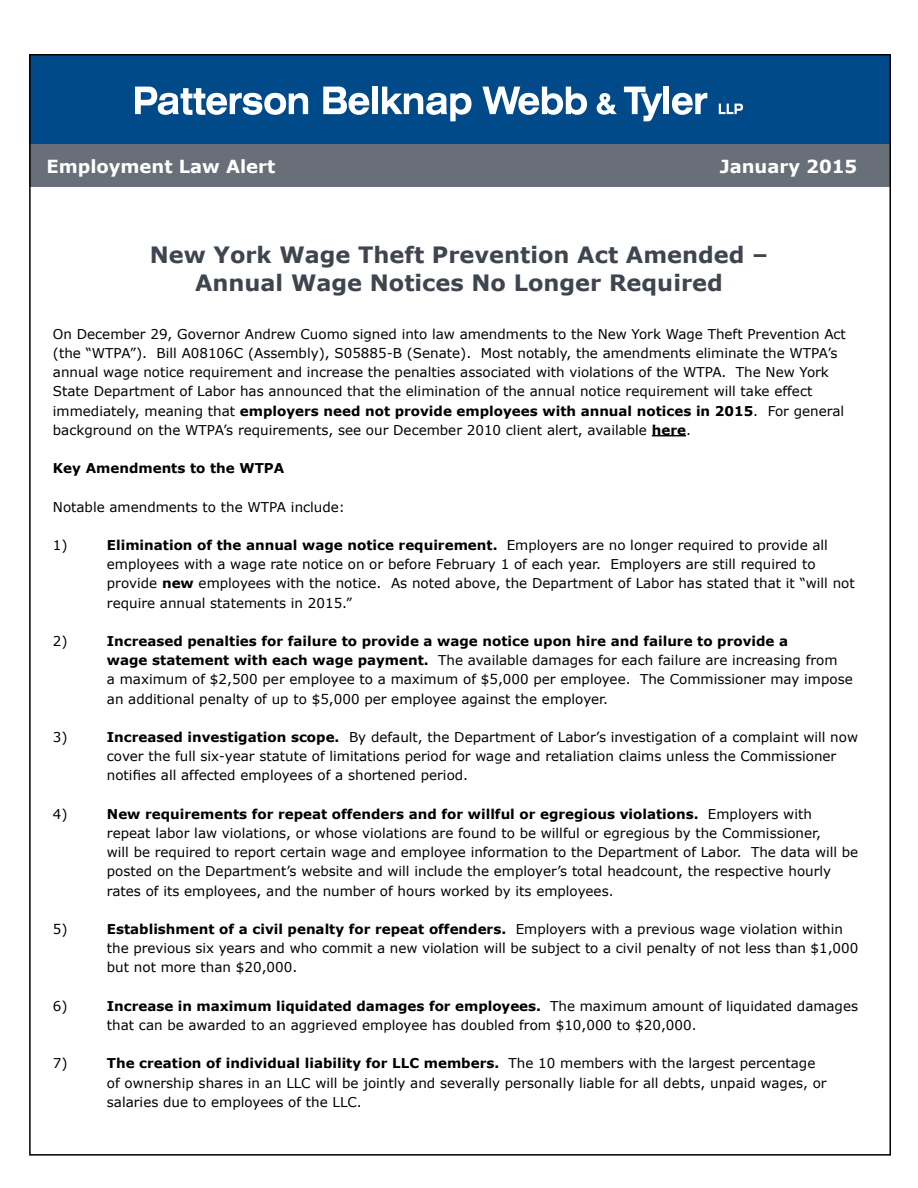
<style>
.page{position:relative;width:918px;height:1188px;background:#fff}
.page>*{position:absolute;margin:0;border:0;box-sizing:border-box;transform-origin:0 0}
.t1{font:700 22.5px/28.5px "Verdana";color:#3f454f;text-align:center}
.t2{font:700 18px "Verdana";color:#fff}
.t3{font:13.5px/19.2px "Verdana";color:#000}
.t4{font:700 13.5px "Verdana";color:#000}
.s1{font-weight:700}
</style>
<div class="page">
<div style="left:29px;top:54px;width:862px;height:106px;background:#004a8a"></div>
<div style="left:29px;top:145px;width:862px;height:42px;background:#696f78"></div>
<hr style="left:652px;top:435px;width:34px;height:1px;background:#000">
<svg style="left:135px;top:87px;width:173px;height:28px"></svg>
<svg style="left:323px;top:87px;width:46px;height:28px"></svg>
<div style="left:372px;top:87px;width:6px;height:27px;background:#fff"></div>
<svg style="left:382px;top:87px;width:90px;height:34px"></svg>
<svg style="left:482px;top:87px;width:105px;height:28px"></svg>
<svg style="left:597px;top:93px;width:20px;height:22px"></svg>
<svg style="left:624px;top:87px;width:38px;height:34px"></svg>
<div style="left:664px;top:87px;width:5px;height:27px;background:#fff"></div>
<svg style="left:672px;top:93px;width:35px;height:22px"></svg>
<svg style="left:719px;top:104px;width:24px;height:10px"></svg>
<h2 class="t2" style="left:46px;top:154px;width:230px">Employment Law Alert</h2>
<h2 class="t2" style="left:720px;top:154px;width:139px">January 2015</h2>
<h1 class="t1" style="left:150px;top:240px;width:620px">New York Wage Theft Prevention Act Amended –<br>Annual Wage Notices No Longer Required</h1>
<p class="t3" style="left:53px;top:324px;width:795px">On December 29, Governor Andrew Cuomo signed into law amendments to the New York Wage Theft Prevention Act (the “WTPA”). Bill A08106C (Assembly), S05885-B (Senate). Most notably, the amendments eliminate the WTPA’s annual wage notice requirement and increase the penalties associated with violations of the WTPA. The New York State Department of Labor has announced that the elimination of the annual notice requirement will take effect immediately, meaning that <span class="s1">employers need not provide employees with annual notices in 2015</span>. For general background on the WTPA’s requirements, see our December 2010 client alert, available <span class="s1">here</span>.</p>
<p class="t4" style="left:53px;top:459px;width:233px">Key Amendments to the WTPA</p>
<p class="t3" style="left:53px;top:497px;width:294px">Notable amendments to the WTPA include:</p>
<p class="t3" style="left:53px;top:535px;width:16px">1)</p>
<p class="t3" style="left:107px;top:535px;width:749px"><span class="s1">Elimination of the annual wage notice requirement.</span> Employers are no longer required to provide all employees with a wage rate notice on or before February 1 of each year. Employers are still required to provide <span class="s1">new</span> employees with the notice. As noted above, the Department of Labor has stated that it “will not require annual statements in 2015.”</p>
<p class="t3" style="left:53px;top:631px;width:16px">2)</p>
<p class="t3" style="left:107px;top:631px;width:747px"><span class="s1">Increased penalties for failure to provide a wage notice upon hire and failure to provide a<br>wage statement with each wage payment.</span> The available damages for each failure are increasing from<br>a maximum of $2,500 per employee to a maximum of $5,000 per employee. The Commissioner may impose an additional penalty of up to $5,000 per employee against the employer.</p>
<p class="t3" style="left:53px;top:727px;width:16px">3)</p>
<p class="t3" style="left:107px;top:727px;width:753px"><span class="s1">Increased investigation scope.</span> By default, the Department of Labor’s investigation of a complaint will now cover the full six-year statute of limitations period for wage and retaliation claims unless the Commissioner notifies all affected employees of a shortened period.</p>
<p class="t3" style="left:53px;top:804px;width:16px">4)</p>
<p class="t3" style="left:107px;top:804px;width:753px"><span class="s1">New requirements for repeat offenders and for willful or egregious violations.</span> Employers with repeat labor law violations, or whose violations are found to be willful or egregious by the Commissioner,<br>will be required to report certain wage and employee information to the Department of Labor. The data will be posted on the Department’s website and will include the employer’s total headcount, the respective hourly rates of its employees, and the number of hours worked by its employees.</p>
<p class="t3" style="left:53px;top:919px;width:16px">5)</p>
<p class="t3" style="left:107px;top:919px;width:753px"><span class="s1">Establishment of a civil penalty for repeat offenders.</span> Employers with a previous wage violation within the previous six years and who commit a new violation will be subject to a civil penalty of not less than $1,000 but not more than $20,000.</p>
<p class="t3" style="left:53px;top:996px;width:16px">6)</p>
<p class="t3" style="left:107px;top:996px;width:753px"><span class="s1">Increase in maximum liquidated damages for employees.</span> The maximum amount of liquidated damages that can be awarded to an aggrieved employee has doubled from $10,000 to $20,000.</p>
<p class="t3" style="left:53px;top:1054px;width:16px">7)</p>
<p class="t3" style="left:107px;top:1054px;width:721px"><span class="s1">The creation of individual liability for LLC members.</span> The 10 members with the largest percentage of ownership shares in an LLC will be jointly and severally personally liable for all debts, unpaid wages, or salaries due to employees of the LLC.</p>
</div>
